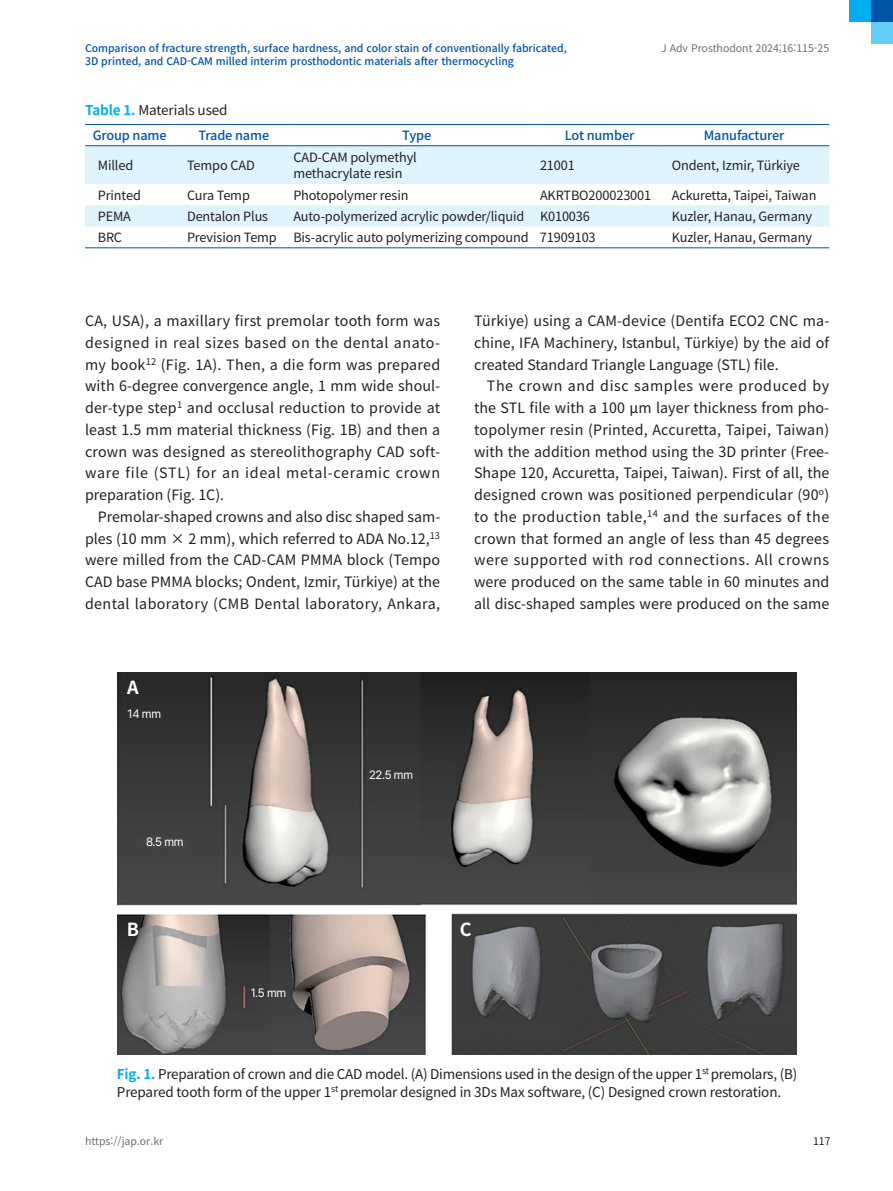
<style>
.page{position:relative;width:893px;height:1191px;background:#fff}
.page>*{position:absolute;margin:0;border:0;box-sizing:border-box;transform-origin:0 0}
.t1{font:700 18px "Noto Sans CJ Kkr";color:#fff}
.t2{font:14.25px/21.8px "Noto Sans CJ Kkr";letter-spacing:.005em;color:#231f20;text-align:justify}
.t3{font:13.5px/18px "Noto Sans CJ Kkr";letter-spacing:-.015em;color:#231f20}
.t4{font:12.75px/16.5px "Noto Sans CJ Kkr";letter-spacing:-.01em;color:#231f20}
.t5{font:500 12.75px "Noto Sans CJ Kkr";letter-spacing:-.01em;color:#0154a6}
.t6{font:12px "Pretendard";letter-spacing:-.025em;color:#fff}
.t7{font:500 10.5px "Noto Sans CJ Kkr";color:#0154a6}
.t8{font:10.5px "Noto Sans CJ Kkr";color:#6c6d70}
.t9{font:10.5px "Noto Sans CJ Kkr";color:#231f20}
.s1{font-weight:700;color:#00aeef}
</style>
<div class="page">
<div style="left:871px;top:22px;width:22px;height:22px;background:#62cdf5"></div>
<div style="left:849px;top:0;width:22px;height:22px;background:#00aeef"></div>
<div style="left:871px;top:0;width:22px;height:22px;background:#0154a6"></div>
<svg style="left:85px;top:146px;width:744px;height:80px;fill:#dff3fc"></svg>
<hr style="left:85px;top:247px;width:89px;height:1px;background:#0154a6">
<hr style="left:174px;top:247px;width:119px;height:1px;background:#0154a6">
<hr style="left:293px;top:247px;width:247px;height:1px;background:#0154a6">
<hr style="left:540px;top:247px;width:119px;height:1px;background:#0154a6">
<hr style="left:659px;top:247px;width:170px;height:1px;background:#0154a6">
<hr style="left:85px;top:124px;width:89px;height:1px;background:#0154a6">
<hr style="left:174px;top:124px;width:119px;height:1px;background:#0154a6">
<hr style="left:293px;top:124px;width:247px;height:1px;background:#0154a6">
<hr style="left:540px;top:124px;width:119px;height:1px;background:#0154a6">
<hr style="left:659px;top:124px;width:170px;height:1px;background:#0154a6">
<hr style="left:85px;top:145px;width:89px;height:1px;background:#0154a6">
<hr style="left:174px;top:145px;width:119px;height:1px;background:#0154a6">
<hr style="left:293px;top:145px;width:247px;height:1px;background:#0154a6">
<hr style="left:540px;top:145px;width:119px;height:1px;background:#0154a6">
<hr style="left:659px;top:145px;width:170px;height:1px;background:#0154a6">
<img style="left:117px;top:672px;width:680px;height:382px">
<p class="t7" style="left:85px;top:42px;width:483px">Comparison of fracture strength, surface hardness, and color stain of conventionally fabricated,</p>
<p class="t8" style="left:661px;top:42px;width:170px">J Adv Prosthodont 2024;16:115-25</p>
<p class="t7" style="left:85px;top:55px;width:430px">3D printed, and CAD-CAM milled interim prosthodontic materials after thermocycling</p>
<p class="t3" style="left:85px;top:102px;width:144px"><span class="s1">Table 1.</span> Materials used</p>
<p class="t5" style="left:93px;top:128px;width:76px">Group name</p>
<p class="t5" style="left:198px;top:128px;width:72px">Trade name</p>
<p class="t5" style="left:402px;top:128px;width:31px">Type</p>
<p class="t5" style="left:565px;top:128px;width:71px">Lot number</p>
<p class="t5" style="left:704px;top:128px;width:82px">Manufacturer</p>
<p class="t4" style="left:98px;top:157px;width:37px">Milled</p>
<p class="t4" style="left:187px;top:157px;width:69px">Tempo CAD</p>
<p class="t4" style="left:293px;top:149px;width:125px">CAD-CAM polymethyl methacrylate resin</p>
<p class="t4" style="left:540px;top:157px;width:36px">21001</p>
<p class="t4" style="left:672px;top:157px;width:130px">Ondent, Izmir, Türkiye</p>
<p class="t4" style="left:98px;top:187px;width:45px">Printed</p>
<p class="t4" style="left:187px;top:187px;width:64px">Cura Temp</p>
<p class="t4" style="left:293px;top:187px;width:117px">Photopolymer resin</p>
<p class="t4" style="left:540px;top:187px;width:113px">AKRTBO200023001</p>
<p class="t4" style="left:672px;top:187px;width:146px">Ackuretta, Taipei, Taiwan</p>
<p class="t4" style="left:98px;top:208px;width:35px">PEMA</p>
<p class="t4" style="left:187px;top:208px;width:83px">Dentalon Plus</p>
<p class="t4" style="left:293px;top:208px;width:298px">Auto-polymerized acrylic powder/liquid K010036</p>
<p class="t4" style="left:672px;top:208px;width:142px">Kuzler, Hanau, Germany</p>
<p class="t4" style="left:98px;top:229px;width:26px">BRC</p>
<p class="t4" style="left:187px;top:229px;width:91px">Prevision Temp</p>
<p class="t4" style="left:293px;top:229px;width:304px">Bis-acrylic auto polymerizing compound 71909103</p>
<p class="t4" style="left:672px;top:229px;width:142px">Kuzler, Hanau, Germany</p>
<p class="t2" style="left:85px;top:310px;width:357px">CA, USA), a maxillary first premolar tooth form was designed in real sizes based on the dental anato&shy;my book<sup>12</sup> (Fig. 1A). Then, a die form was prepared with 6-degree convergence angle, 1 mm wide shoul&shy;der-type step<sup>1</sup> and occlusal reduction to provide at least 1.5 mm material thickness (Fig. 1B) and then a crown was designed as stereolithography CAD soft&shy;ware file (STL) for an ideal metal-ceramic crown preparation (Fig. 1C).</p>
<p class="t2" style="left:85px;top:506px;width:357px;text-indent:13px">Premolar-shaped crowns and also disc shaped sam&shy;ples (10 mm × 2 mm), which referred to ADA No.12,<sup>13 </sup>were milled from the CAD-CAM PMMA block (Tempo CAD base PMMA blocks; Ondent, Izmir, Türkiye) at the dental laboratory (CMB Dental laboratory, Ankara,</p>
<p class="t1" style="left:127px;top:677px;width:13px">A</p>
<p class="t6" style="left:128px;top:705px;width:35px">14 mm</p>
<p class="t6" style="left:146px;top:833px;width:39px">8.5 mm</p>
<p class="t6" style="left:369px;top:766px;width:46px">22.5 mm</p>
<p class="t2" style="left:474px;top:310px;width:357px">Türkiye) using a CAM-device (Dentifa ECO2 CNC ma&shy;chine, IFA Machinery, Istanbul, Türkiye) by the aid of created Standard Triangle Language (STL) file.</p>
<p class="t2" style="left:474px;top:375px;width:357px;text-indent:13px">The crown and disc samples were produced by the STL file with a 100 µm layer thickness from pho&shy;topolymer resin (Printed, Accuretta, Taipei, Taiwan) with the addition method using the 3D printer (Free-Shape 120, Accuretta, Taipei, Taiwan). First of all, the designed crown was positioned perpendicular (90<sup>o</sup>) to the production table,<sup>14</sup> and the surfaces of the crown that formed an angle of less than 45 degrees were supported with rod connections. All crowns were produced on the same table in 60 minutes and all disc-shaped samples were produced on the same</p>
<p class="t1" style="left:127px;top:919px;width:14px">B</p>
<p class="t1" style="left:460px;top:919px;width:13px">C</p>
<p class="t6" style="left:251px;top:984px;width:37px">1.5 mm</p>
<p class="t3" style="left:117px;top:1065px;width:682px"><span class="s1">Fig. 1.</span> Preparation of crown and die CAD model. (A) Dimensions used in the design of the upper 1<sup>st</sup> premolars, (B)<br>Prepared tooth form of the upper 1<sup>st</sup> premolar designed in 3Ds Max software, (C) Designed crown restoration.</p>
<p class="t8" style="left:85px;top:1135px;width:80px">https://jap.or.kr</p>
<p class="t9" style="left:813px;top:1135px;width:19px">117</p>
</div>
